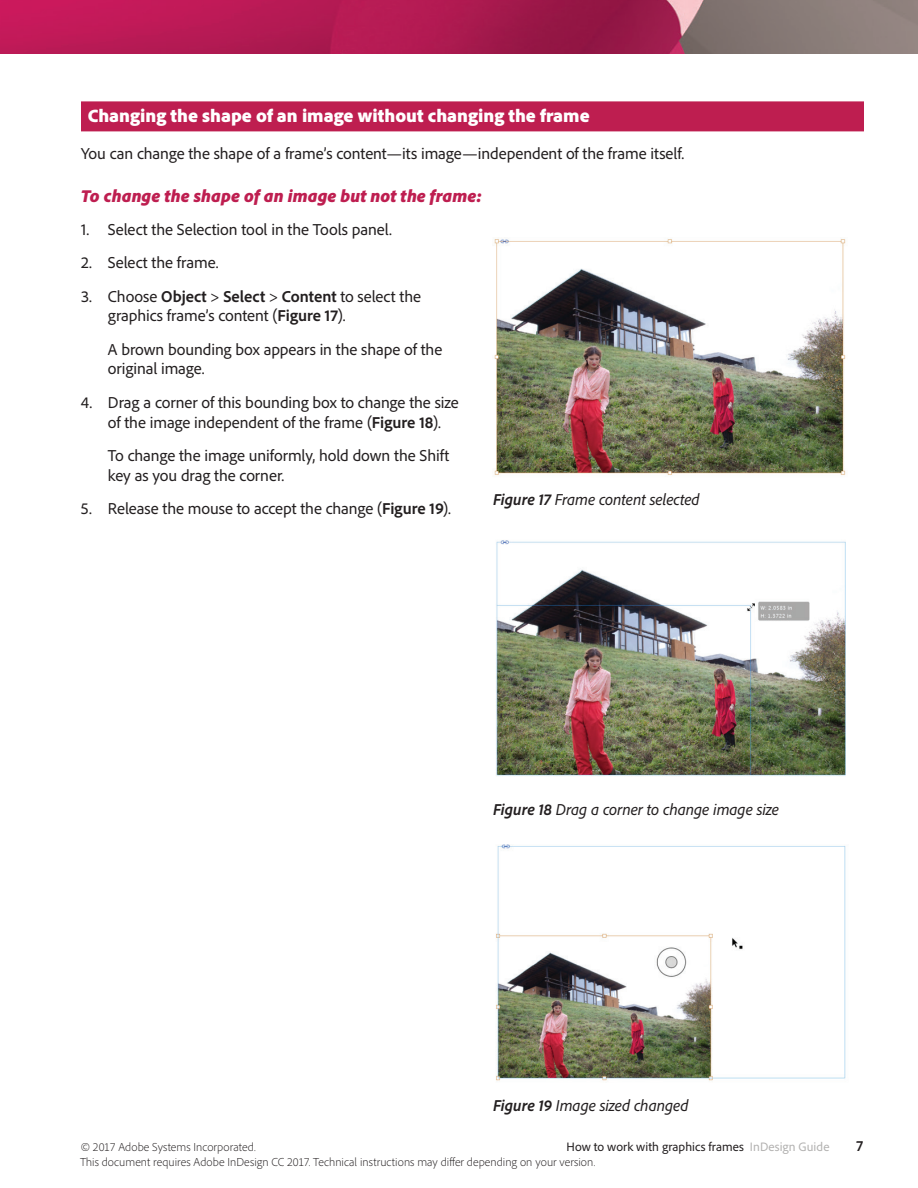
<style>
.page{position:relative;width:918px;height:1188px;background:#fff}
.page>*{position:absolute;margin:0;border:0;box-sizing:border-box;transform-origin:0 0}
.t1{font:900 18.75px "Adobe Clean";color:#fff}
.t2{font:italic 900 18px "Adobe Clean";color:#be1e50}
.t3{font:16.5px/19.8px "Adobe Clean";letter-spacing:-.005em;color:#231f20}
.t4{font:italic 16.5px "Adobe Clean";letter-spacing:-.005em;color:#231f20}
.t5{font:700 semi-condensed 15px "Adobe Clean";color:#231f20}
.t6{font:12.75px "Adobe Clean";letter-spacing:.005em;color:#231f20}
.t7{font:300 12px "Adobe Clean";letter-spacing:.005em;color:#231f20}
.s1{font-weight:700}
.s2{color:#b3b2b1}
</style>
<div class="page">
<img style="left:0;top:0;width:918px;height:54px">
<div style="left:81px;top:101px;width:783px;height:30px;background:#be1e50"></div>
<img style="left:494px;top:239px;width:352px;height:237px">
<img style="left:496px;top:540px;width:350px;height:236px">
<img style="left:496px;top:845px;width:350px;height:236px">
<p class="t1" style="left:88px;top:103px;width:503px">Changing the shape of an image without changing the frame</p>
<p class="t3" style="left:81px;top:143px;width:605px">You can change the shape of a frame’s content—its image—independent of the frame itself.</p>
<p class="t2" style="left:81px;top:183px;width:403px">To change the shape of an image but not the frame:</p>
<p class="t3" style="left:81px;top:219px;width:313px">1. Select the Selection tool in the Tools panel.</p>
<p class="t3" style="left:81px;top:252px;width:139px">2. Select the frame.</p>
<p class="t3" style="left:108px;top:286px;width:315px;text-indent:-27px">3. Choose <span class="s1">Object</span> &gt; <span class="s1">Select</span> &gt; <span class="s1">Content</span> to select the graphics frame’s content (<span class="s1">Figure 17</span>).</p>
<p class="t3" style="left:108px;top:339px;width:336px">A brown bounding box appears in the shape of the original image.</p>
<p class="t3" style="left:81px;top:392px;width:379px;text-align:center">4. Drag a corner of this bounding box to change the size of the image independent of the frame (<span class="s1">Figure 18</span>).</p>
<p class="t3" style="left:108px;top:445px;width:343px">To change the image uniformly, hold down the Shift key as you drag the corner.</p>
<p class="t3" style="left:81px;top:498px;width:372px">5. Release the mouse to accept the change (<span class="s1">Figure 19</span>).</p>
<p class="t4" style="left:493px;top:489px;width:208px"><span class="s1">Figure 17</span> Frame content selected</p>
<p class="t4" style="left:493px;top:799px;width:287px"><span class="s1">Figure 18</span> Drag a corner to change image size</p>
<p class="t4" style="left:493px;top:1095px;width:197px"><span class="s1">Figure 19</span> Image sized changed</p>
<p class="t7" style="left:81px;top:1139px;width:176px">© 2017 Adobe Systems Incorporated.</p>
<p class="t6" style="left:567px;top:1139px;width:264px">How to work with graphics frames <span class="s2">InDesign Guide</span></p>
<p class="t5" style="left:856px;top:1137px;width:9px">7</p>
<p class="t7" style="left:80px;top:1154px;width:517px">This document requires Adobe InDesign CC 2017. Technical instructions may differ depending on your version.</p>
</div>
